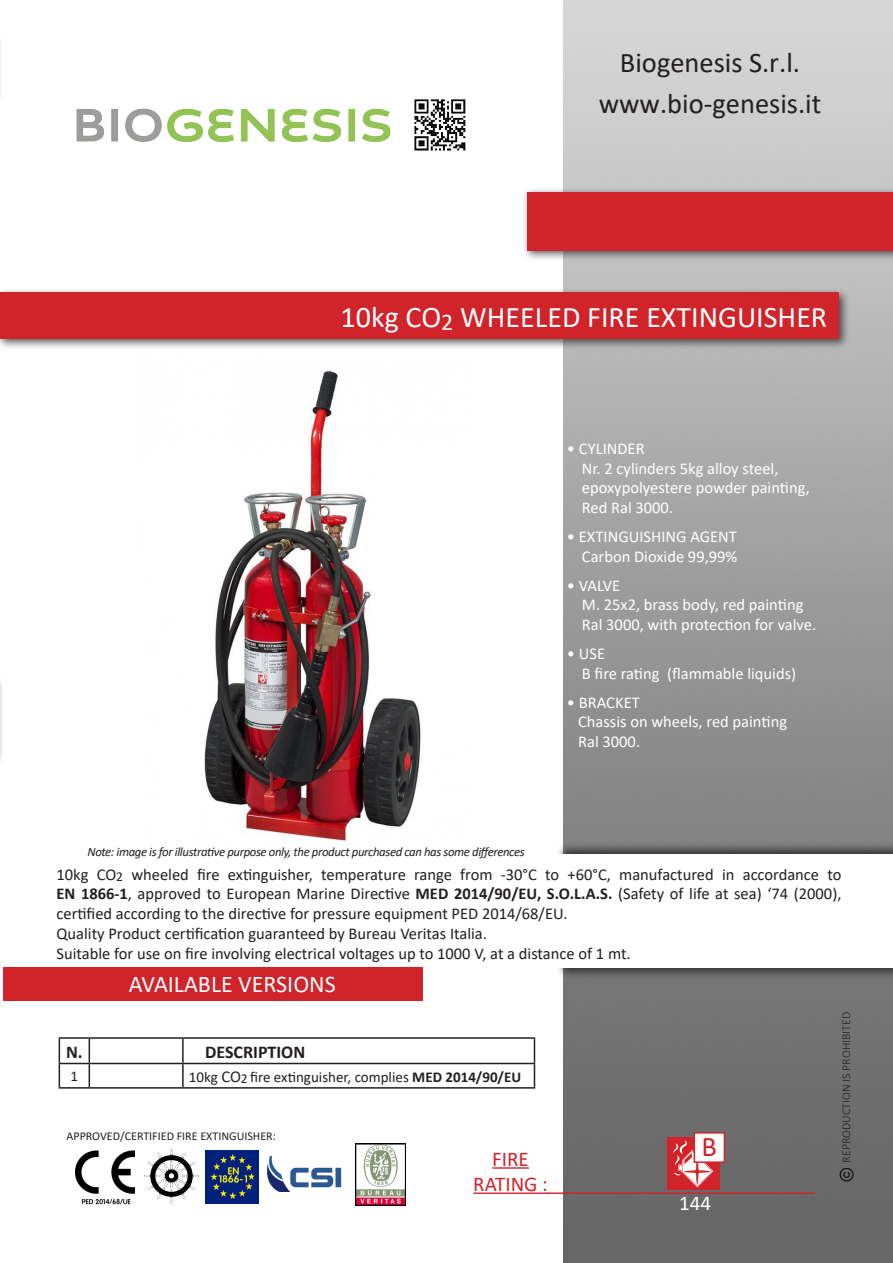
<style>
.page{position:relative;width:893px;height:1263px;background:#fff}
.page>*{position:absolute;margin:0;border:0;box-sizing:border-box;transform-origin:0 0}
.t1{font:30px "Calibri";color:#fff}
.t2{font:28.5px/41.4px "Calibri";color:#231f20;text-align:center}
.codice_tabella{font:28.5px "Calibri";color:#d1232a}
.codice_tabella-2{font:24px "Calibri";color:#fff}
.codice_tabella-3{font:21px "Calibri";color:#d1232a}
.codice_tabella-4{font:21px "Calibri";color:#fff}
.codice_tabella-5{font:700 18px "Calibri";color:#231f20}
.codice_tabella-6{font:16.5px/19.8px "Calibri";color:#231f20;text-align:justify}
.codice_tabella-7{font:16.5px "Calibri";color:#fff}
.codice_tabella-8{font:15px "Calibri";color:#231f20}
.codice_tabella-9{font:italic 12.75px "Calibri";letter-spacing:-.03em;color:#231f20}
.codice_tabella-10{font:12px "Calibri";color:#231f20}
.t3{font:300 12px "Calibri";color:#231f20}
.s1{font-weight:700}
.s2{font-size:16.5px}
</style>
<div class="page">
<hr style="left:0;top:675px;width:4px;height:92px;background:#f8f7f8">
<hr style="left:0;top:679px;width:1px;height:76px;background:#d2222a">
<img style="left:563px;top:0;width:330px;height:1263px">
<img style="left:76px;top:99px;width:390px;height:52px">
<div style="left:522px;top:187px;width:371px;height:75px;background:#231f20;opacity:.75"></div>
<div style="left:527px;top:192px;width:366px;height:58px;background:#d1232a"></div>
<div style="left:0;top:288px;width:850px;height:62px;background:#231f20;opacity:.75"></div>
<div style="left:0;top:293px;width:839px;height:46px;background:#d1232a"></div>
<img style="left:839px;top:1169px;width:15px;height:14px">
<div style="left:556px;top:850px;width:337px;height:130px;background:#231f20;opacity:.75"></div>
<div style="left:556px;top:841px;width:337px;height:130px;background:#231f20;opacity:.75"></div>
<div style="left:555px;top:854px;width:337px;height:113px;background:#fff"></div>
<hr style="left:0;top:31px;width:3px;height:75px;background:#fafafa">
<div style="left:3px;top:967px;width:420px;height:34px;background:#d1232a"></div>
<hr style="left:492px;top:1167px;width:37px;height:2px;background:#d1232a">
<hr style="left:473px;top:1192px;width:75px;height:2px;background:#d1232a">
<img style="left:355px;top:1144px;width:50px;height:62px">
<img style="left:75px;top:1150px;width:60px;height:55px">
<hr style="left:547px;top:1192px;width:268px;height:2px;background:#d1232a">
<img style="left:205px;top:1150px;width:54px;height:54px">
<hr style="left:59px;top:1037px;width:30px;height:2px;background:#231f20">
<hr style="left:89px;top:1037px;width:94px;height:2px;background:#231f20">
<hr style="left:183px;top:1037px;width:352px;height:2px;background:#231f20">
<svg style="left:59px;top:1038px;width:476px;height:49px"></svg>
<hr style="left:59px;top:1087px;width:30px;height:1px;background:#231f20">
<hr style="left:89px;top:1087px;width:94px;height:1px;background:#231f20">
<hr style="left:183px;top:1087px;width:352px;height:1px;background:#231f20">
<img style="left:204px;top:371px;width:217px;height:470px">
<img style="left:266px;top:1156px;width:76px;height:36px">
<img style="left:145px;top:1149px;width:53px;height:54px">
<div style="left:668px;top:1137px;width:52px;height:52px;background:#d1232a"></div>
<svg style="left:673px;top:1141px;width:40px;height:46px"></svg>
<div style="left:694px;top:1132px;width:31px;height:31px;background:#fff;border:2px solid #d1232a"></div>
<h2 class="t2" style="left:599px;top:41px;width:224px">Biogenesis S.r.l. www.bio-genesis.it</h2>
<p class="t1" style="left:341px;top:296px;width:488px">10kg CO<sub>2</sub> WHEELED FIRE EXTINGUISHER</p>
<p class="codice_tabella-9" style="left:87px;top:843px;width:439px">Note: image is for illustrative purpose only, the product purchased can has some differences</p>
<p class="codice_tabella-7" style="left:567px;top:437px;width:79px">• CYLINDER</p>
<p class="codice_tabella-7" style="left:582px;top:457px;width:198px">Nr. 2 cylinders 5kg alloy steel,</p>
<p class="codice_tabella-7" style="left:582px;top:476px;width:229px">epoxypolyestere powder painting,</p>
<p class="codice_tabella-7" style="left:582px;top:496px;width:93px">Red Ral 3000.</p>
<p class="codice_tabella-7" style="left:567px;top:525px;width:171px">• EXTINGUISHING AGENT</p>
<p class="codice_tabella-7" style="left:582px;top:545px;width:157px">Carbon Dioxide 99,99%</p>
<p class="codice_tabella-7" style="left:567px;top:574px;width:55px">• VALVE</p>
<p class="codice_tabella-7" style="left:582px;top:593px;width:223px">M. 25x2, brass body, red painting</p>
<p class="codice_tabella-7" style="left:582px;top:613px;width:236px">Ral 3000, with protection for valve.</p>
<p class="codice_tabella-7" style="left:567px;top:642px;width:40px">• USE</p>
<p class="codice_tabella-7" style="left:582px;top:662px;width:216px">B fire rating (flammable liquids)</p>
<p class="codice_tabella-7" style="left:567px;top:691px;width:74px">• BRACKET</p>
<p class="codice_tabella-7" style="left:578px;top:710px;width:210px">Chassis on wheels, red painting</p>
<p class="codice_tabella-7" style="left:578px;top:730px;width:63px">Ral 3000.</p>
<p class="codice_tabella-6" style="left:56px;top:864px;width:786px">10kg CO<sub>2</sub> wheeled fire extinguisher, temperature range from -30°C to +60°C, manufactured in accordance to <span class="s1">EN 1866-1</span>, approved to European Marine Directive <span class="s1">MED 2014/90/EU, S.O.L.A.S.</span> (Safety of life at sea) ‘74 (2000), certified according to the directive for pressure equipment PED 2014/68/EU.</p>
<p class="codice_tabella-6" style="left:56px;top:923px;width:432px">Quality Product certification guaranteed by Bureau Veritas Italia.</p>
<p class="codice_tabella-6" style="left:56px;top:943px;width:576px">Suitable for use on fire involving electrical voltages up to 1000 V, at a distance of 1 mt.</p>
<p class="codice_tabella-2" style="left:129px;top:967px;width:209px">AVAILABLE VERSIONS</p>
<p class="codice_tabella-5" style="left:66px;top:1039px;width:18px">N.</p>
<p class="codice_tabella-5" style="left:205px;top:1039px;width:102px">DESCRIPTION</p>
<p class="codice_tabella-8" style="left:71px;top:1065px;width:9px">1</p>
<p class="codice_tabella-8" style="left:189px;top:1066px;width:334px">10kg <span class="s2">CO</span><sub>2</sub> fire extinguisher, complies <span class="s1">MED 2014/90/EU</span></p>
<p class="codice_tabella-10" style="left:67px;top:1128px;width:211px">APPROVED/CERTIFIED FIRE EXTINGUISHER:</p>
<p class="codice_tabella-3" style="left:492px;top:1144px;width:38px">FIRE</p>
<p class="codice_tabella-3" style="left:473px;top:1169px;width:76px">RATING :</p>
<p class="codice_tabella" style="left:701px;top:1127px;width:17px">B</p>
<p class="codice_tabella-4" style="left:679px;top:1188px;width:33px">144</p>
<p class="t3" style="left:839px;top:1162px;width:152px;rotate:-90deg">REPRODUCTION IS PROHIBITED</p>
</div>
